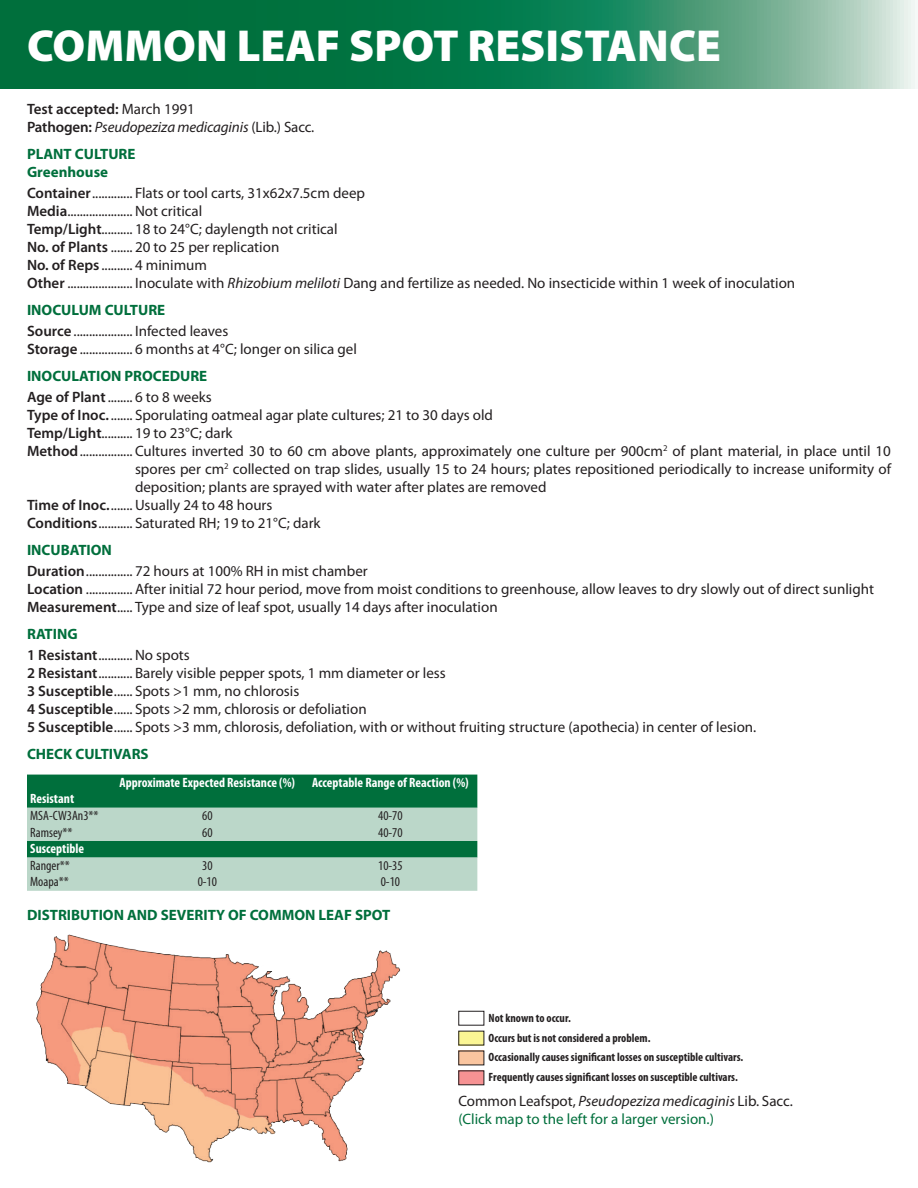
<style>
.page{position:relative;width:918px;height:1188px;background:#fff}
.page>*{position:absolute;margin:0;border:0;box-sizing:border-box;transform-origin:0 0}
.t1{font:900 45px "Myriad Pro";color:#fff}
.t2{font:15px/18px "Myriad Pro";color:#231f20;text-align:justify}
.t3{font:600 15px "Myriad Pro";color:#231f20}
.t4{font:700 15px "Myriad Pro";color:#006f3c}
.t5{font:italic 15px "Myriad Pro";letter-spacing:-.01em;color:#231f20}
.t6{font:15px "Myriad Pro";color:#006f3c}
.t7{font:700 condensed 13.5px "Myriad Pro";color:#fff}
.t8{font:condensed 13.5px "Myriad Pro";color:#231f20}
.t9{font:700 condensed 12px "Myriad Pro";color:#231f20}
.s1{font-weight:400}
.s2{font-weight:600;font-style:normal}
.s3{font-style:normal}
.s4{font-style:italic}
.s5{font-weight:600}
</style>
<div class="page">
<svg style="left:0;top:0;width:915px;height:89px;background:#28895f"></svg>
<svg style="left:27px;top:775px;width:450px;height:116px;background:#6cab8d"></svg>
<img style="left:36px;top:934px;width:364px;height:229px">
<div style="left:458px;top:1011px;width:26px;height:15px;border:1px solid #231f20"></div>
<div style="left:458px;top:1031px;width:26px;height:14px;background:#fbf694"></div>
<div style="left:458px;top:1071px;width:26px;height:14px;background:#f69293"></div>
<div style="left:458px;top:1051px;width:26px;height:14px;background:#fac59f"></div>
<p class="t1" style="left:27px;top:20px;width:695px">COMMON LEAF SPOT RESISTANCE</p>
<p class="t3" style="left:27px;top:100px;width:169px">Test accepted: <span class="s1">March 1991</span></p>
<p class="t5" style="left:27px;top:118px;width:289px"><span class="s2">Pathogen:</span> Pseudopeziza medicaginis <span class="s3">(Lib.) Sacc.</span></p>
<p class="t4" style="left:27px;top:145px;width:110px">PLANT CULTURE</p>
<p class="t4" style="left:27px;top:163px;width:83px">Greenhouse</p>
<p class="t3" style="left:27px;top:184px;width:65px">Container</p>
<p class="t2" style="left:135px;top:184px;width:232px">Flats or tool carts, 31x62x7.5cm deep</p>
<p class="t3" style="left:27px;top:202px;width:42px">Media</p>
<p class="t2" style="left:135px;top:202px;width:69px">Not critical</p>
<p class="t3" style="left:27px;top:220px;width:76px">Temp/Light</p>
<p class="t2" style="left:135px;top:220px;width:204px">18 to 24°C; daylength not critical</p>
<p class="t3" style="left:27px;top:238px;width:82px">No. of Plants</p>
<p class="t2" style="left:135px;top:238px;width:146px">20 to 25 per replication</p>
<p class="t3" style="left:27px;top:256px;width:74px">No. of Reps</p>
<p class="t2" style="left:135px;top:256px;width:74px">4 minimum</p>
<p class="t3" style="left:27px;top:274px;width:39px">Other</p>
<p class="t2" style="left:135px;top:274px;width:662px">Inoculate with <span class="s4">Rhizobium meliloti</span> Dang and fertilize as needed. No insecticide within 1 week of inoculation</p>
<p class="t4" style="left:27px;top:301px;width:140px">INOCULUM CULTURE</p>
<p class="t3" style="left:27px;top:322px;width:46px">Source</p>
<p class="t2" style="left:135px;top:322px;width:95px">Infected leaves</p>
<p class="t3" style="left:27px;top:340px;width:52px">Storage</p>
<p class="t2" style="left:135px;top:340px;width:223px">6 months at 4°C; longer on silica gel</p>
<p class="t4" style="left:27px;top:367px;width:182px">INOCULATION PROCEDURE</p>
<p class="t3" style="left:27px;top:388px;width:80px">Age of Plant</p>
<p class="t2" style="left:135px;top:388px;width:78px">6 to 8 weeks</p>
<p class="t3" style="left:27px;top:406px;width:83px">Type of Inoc.</p>
<p class="t2" style="left:135px;top:406px;width:360px">Sporulating oatmeal agar plate cultures; 21 to 30 days old</p>
<p class="t3" style="left:27px;top:424px;width:76px">Temp/Light</p>
<p class="t2" style="left:135px;top:424px;width:99px">19 to 23°C; dark</p>
<p class="t3" style="left:27px;top:442px;width:53px">Method</p>
<p class="t2" style="left:135px;top:442px;width:758px">Cultures inverted 30 to 60 cm above plants, approximately one culture per 900cm<sup>2</sup> of plant material, in place until 10 spores per cm<sup>2</sup> collected on trap slides, usually 15 to 24 hours; plates repositioned periodically to increase uniformity of deposition; plants are sprayed with water after plates are removed</p>
<p class="t3" style="left:27px;top:496px;width:84px">Time of Inoc.</p>
<p class="t2" style="left:135px;top:496px;width:139px">Usually 24 to 48 hours</p>
<p class="t3" style="left:27px;top:514px;width:72px">Conditions</p>
<p class="t2" style="left:135px;top:514px;width:187px">Saturated RH; 19 to 21°C; dark</p>
<p class="t4" style="left:27px;top:541px;width:86px">INCUBATION</p>
<p class="t3" style="left:27px;top:562px;width:59px">Duration</p>
<p class="t2" style="left:135px;top:562px;width:234px">72 hours at 100% RH in mist chamber</p>
<p class="t3" style="left:27px;top:580px;width:58px">Location</p>
<p class="t2" style="left:135px;top:580px;width:741px">After initial 72 hour period, move from moist conditions to greenhouse, allow leaves to dry slowly out of direct sunlight</p>
<p class="t2" style="left:27px;top:598px;width:472px"><span class="s5">Measurement</span> Type and size of leaf spot, usually 14 days after inoculation</p>
<p class="t4" style="left:27px;top:625px;width:52px">RATING</p>
<p class="t3" style="left:27px;top:646px;width:72px">1 Resistant</p>
<p class="t2" style="left:135px;top:646px;width:56px">No spots</p>
<p class="t3" style="left:27px;top:664px;width:72px">2 Resistant</p>
<p class="t2" style="left:135px;top:664px;width:312px">Barely visible pepper spots, 1 mm diameter or less</p>
<p class="t3" style="left:27px;top:682px;width:88px">3 Susceptible</p>
<p class="t2" style="left:135px;top:682px;width:166px">Spots &gt;1 mm, no chlorosis</p>
<p class="t3" style="left:27px;top:700px;width:88px">4 Susceptible</p>
<p class="t2" style="left:135px;top:700px;width:233px">Spots &gt;2 mm, chlorosis or defoliation</p>
<p class="t3" style="left:27px;top:718px;width:88px">5 Susceptible</p>
<p class="t2" style="left:135px;top:718px;width:623px">Spots &gt;3 mm, chlorosis, defoliation, with or without fruiting structure (apothecia) in center of lesion.</p>
<p class="t4" style="left:27px;top:745px;width:123px">CHECK CULTIVARS</p>
<p class="t7" style="left:120px;top:774px;width:177px">Approximate Expected Resistance (%)</p>
<p class="t7" style="left:312px;top:774px;width:158px">Acceptable Range of Reaction (%)</p>
<p class="t7" style="left:30px;top:791px;width:45px">Resistant</p>
<p class="t8" style="left:30px;top:807px;width:70px">MSA-CW3An3**</p>
<p class="t8" style="left:202px;top:807px;width:12px">60</p>
<p class="t8" style="left:378px;top:807px;width:26px">40-70</p>
<p class="t8" style="left:30px;top:824px;width:44px">Ramsey**</p>
<p class="t8" style="left:202px;top:824px;width:12px">60</p>
<p class="t8" style="left:378px;top:824px;width:26px">40-70</p>
<p class="t7" style="left:30px;top:840px;width:55px">Susceptible</p>
<p class="t8" style="left:30px;top:857px;width:41px">Ranger**</p>
<p class="t8" style="left:202px;top:857px;width:12px">30</p>
<p class="t8" style="left:378px;top:857px;width:26px">10-35</p>
<p class="t8" style="left:30px;top:874px;width:40px">Moapa**</p>
<p class="t8" style="left:198px;top:874px;width:21px">0-10</p>
<p class="t8" style="left:381px;top:874px;width:21px">0-10</p>
<p class="t4" style="left:27px;top:905px;width:365px">DISTRIBUTION AND SEVERITY OF COMMON LEAF SPOT</p>
<p class="t9" style="left:489px;top:1011px;width:84px">Not known to occur.</p>
<p class="t9" style="left:489px;top:1030px;width:163px">Occurs but is not considered a problem.</p>
<p class="t9" style="left:489px;top:1050px;width:256px">Occasionally causes significant losses on susceptible cultivars.</p>
<p class="t9" style="left:489px;top:1069px;width:251px">Frequently causes significant losses on susceptible cultivars.</p>
<p class="t2" style="left:458px;top:1092px;width:336px">Common Leafspot, <span class="s4">Pseudopeziza medicaginis</span> Lib. Sacc.</p>
<p class="t6" style="left:458px;top:1110px;width:257px">(Click map to the left for a larger version.)</p>
</div>
